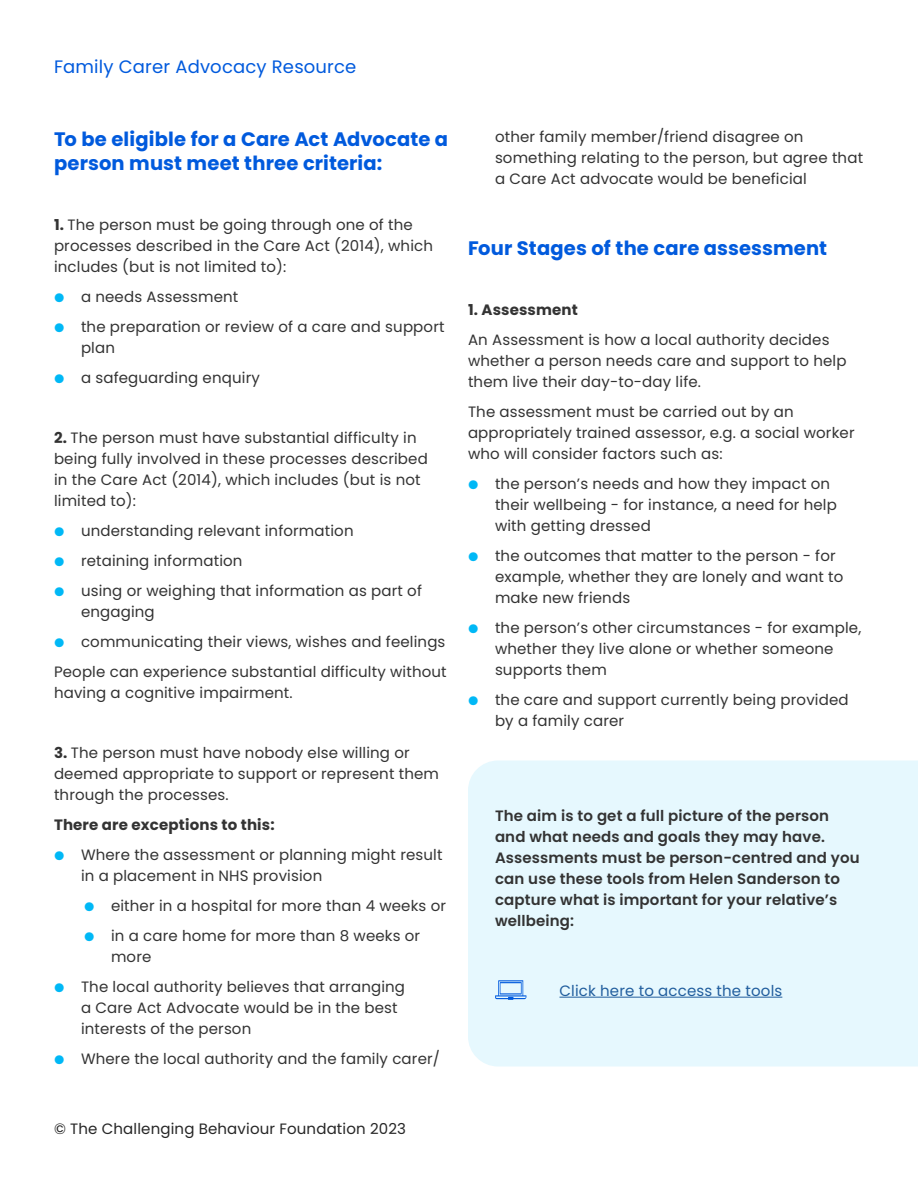
<style>
.page{position:relative;width:918px;height:1188px;background:#fff}
.page>*{position:absolute;margin:0;border:0;box-sizing:border-box;transform-origin:0 0}
.t1{font:700 19.5px/23.4px "Poppins";letter-spacing:.01em;color:#005add}
.t2{font:18px "Poppins";letter-spacing:.01em;color:#005add}
.t3{font:15px/21px "Poppins";letter-spacing:.01em;color:#333}
.t4{font:600 15px/21px "Poppins";letter-spacing:.01em;color:#333}
.t5{font:15px "Poppins";letter-spacing:.01em;color:#262626}
.t6{font:700 15px "Poppins";letter-spacing:.01em;color:#333}
.t7{font:15px "Poppins";letter-spacing:.01em;color:#215e9e}
.s1{font-weight:700}
.s2{font-family:"Proxima Nova";color:#00b8f6}
</style>
<div class="page">
<div style="left:468px;top:760px;width:450px;height:306px;background:#e6f8fe"></div>
<hr style="left:560px;top:997px;width:222px;height:1px;background:#215e9e">
<svg style="left:495px;top:980px;width:32px;height:20px"></svg>
<p class="t2" style="left:54px;top:56px;width:304px">Family Carer Advocacy Resource</p>
<h1 class="t1" style="left:54px;top:128px;width:396px">To be eligible for a Care Act Advocate a person must meet three criteria:</h1>
<p class="t3" style="left:54px;top:214px;width:381px"><span class="s1">1.</span> The person must be going through one of the processes described in the Care Act (2014), which includes (but is not limited to):</p>
<p class="t3" style="left:54px;top:286px;width:186px"><span class="s2">●</span> a needs Assessment</p>
<p class="t3" style="left:81px;top:316px;width:365px;text-indent:-27px"><span class="s2">●</span> the preparation or review of a care and support plan</p>
<p class="t3" style="left:54px;top:367px;width:207px"><span class="s2">●</span> a safeguarding enquiry</p>
<p class="t3" style="left:54px;top:427px;width:375px"><span class="s1">2.</span> The person must have substantial difficulty in being fully involved in these processes described in the Care Act (2014), which includes (but is not limited to):</p>
<p class="t3" style="left:54px;top:520px;width:301px"><span class="s2">●</span> understanding relevant information</p>
<p class="t3" style="left:54px;top:550px;width:190px"><span class="s2">●</span> retaining information</p>
<p class="t3" style="left:81px;top:580px;width:343px;text-indent:-27px"><span class="s2">●</span> using or weighing that information as part of engaging</p>
<p class="t3" style="left:54px;top:627px;width:394px;line-height:30px"><span class="s2">●</span> communicating their views, wishes and feelings<br>People can experience substantial difficulty without</p>
<p class="t3" style="left:54px;top:682px;width:240px">having a cognitive impairment.</p>
<p class="t3" style="left:54px;top:742px;width:387px"><span class="s1">3.</span> The person must have nobody else willing or deemed appropriate to support or represent them through the processes.</p>
<p class="t6" style="left:54px;top:816px;width:222px">There are exceptions to this:</p>
<p class="t3" style="left:81px;top:844px;width:363px;text-indent:-27px"><span class="s2">●</span> Where the assessment or planning might result in a placement in NHS provision</p>
<p class="t3" style="left:84px;top:895px;width:364px"><span class="s2">●</span> either in a hospital for more than 4 weeks or</p>
<p class="t3" style="left:111px;top:925px;width:311px;text-indent:-27px"><span class="s2">●</span> in a care home for more than 8 weeks or more</p>
<p class="t3" style="left:81px;top:976px;width:326px;text-indent:-27px"><span class="s2">●</span> The local authority believes that arranging a Care Act Advocate would be in the best interests of the person</p>
<p class="t3" style="left:54px;top:1048px;width:388px"><span class="s2">●</span> Where the local authority and the family carer/</p>
<p class="t3" style="left:495px;top:126px;width:370px">other family member/friend disagree on something relating to the person, but agree that a Care Act advocate would be beneficial</p>
<h1 class="t1" style="left:468px;top:236px;width:361px">Four Stages of the care assessment</h1>
<p class="t6" style="left:468px;top:301px;width:111px">1. Assessment</p>
<p class="t3" style="left:468px;top:329px;width:380px">An Assessment is how a local authority decides whether a person needs care and support to help them live their day-to-day life.</p>
<p class="t3" style="left:468px;top:401px;width:388px">The assessment must be carried out by an appropriately trained assessor, e.g. a social worker who will consider factors such as:</p>
<p class="t3" style="left:495px;top:473px;width:343px;text-indent:-27px"><span class="s2">●</span> the person’s needs and how they impact on their wellbeing - for instance, a need for help with getting dressed</p>
<p class="t3" style="left:495px;top:545px;width:350px;text-indent:-27px"><span class="s2">●</span> the outcomes that matter to the person - for example, whether they are lonely and want to make new friends</p>
<p class="t3" style="left:495px;top:617px;width:368px;text-indent:-27px"><span class="s2">●</span> the person’s other circumstances - for example, whether they live alone or whether someone supports them</p>
<p class="t3" style="left:495px;top:689px;width:355px;text-indent:-27px"><span class="s2">●</span> the care and support currently being provided by a family carer</p>
<p class="t4" style="left:495px;top:806px;width:366px">The aim is to get a full picture of the person and what needs and goals they may have.<br>Assessments must be person-centred and you can use these tools from Helen Sanderson to capture what is important for your relative’s wellbeing:</p>
<p class="t7" style="left:560px;top:982px;width:224px">Click here to access the tools</p>
<p class="t5" style="left:54px;top:1120px;width:354px">© The Challenging Behaviour Foundation 2023</p>
</div>
